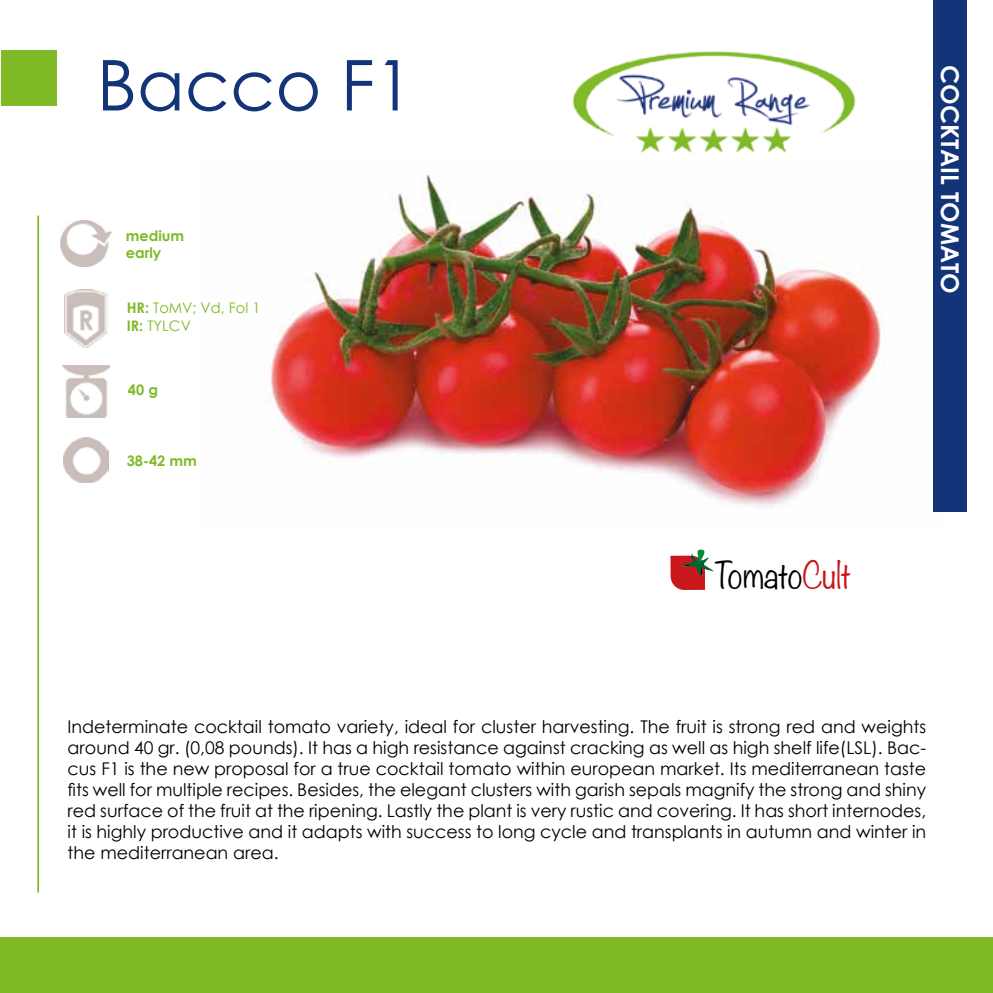
<style>
.page{position:relative;width:993px;height:993px;background:#fff}
.page>*{position:absolute;margin:0;border:0;box-sizing:border-box;transform-origin:0 0}
.t1{font:70px "Century Gothic";color:#133478}
.t2{font:300 32.73px "Noteworthy";letter-spacing:-.01em;color:#000}
.t3{font:700 24.5px "Century Gothic";color:#fff}
.t4{font:17.5px/21px "Century Gothic";color:#000;text-align:justify}
.t5{font:14.53px/17.5px "Century Gothic";color:#80ba27}
.t6{font:700 14.53px/17.5px "Century Gothic";color:#80ba27}
.s1{font-weight:700}
.s2{color:#ca181a}
</style>
<div class="page">
<img style="left:269px;top:174px;width:674px;height:338px">
<hr style="left:37px;top:215px;width:2px;height:677px;background:#80ba27">
<div style="left:932px;top:0;width:34px;height:511px;background:#133478"></div>
<div style="left:1px;top:50px;width:55px;height:55px;background:#80ba27"></div>
<div style="left:1px;top:937px;width:991px;height:55px;background:#80ba27"></div>
<svg style="left:670px;top:549px;width:44px;height:40px"></svg>
<img style="left:61px;top:220px;width:50px;height:46px">
<img style="left:65px;top:290px;width:43px;height:57px">
<img style="left:63px;top:365px;width:47px;height:52px">
<img style="left:64px;top:437px;width:45px;height:45px">
<img style="left:572px;top:51px;width:284px;height:102px">
<h1 class="t1" style="left:97px;top:36px;width:318px">Bacco F1</h1>
<p class="t6" style="left:126px;top:226px;width:60px">medium early</p>
<p class="t5" style="left:127px;top:299px;width:135px"><span class="s1">HR:</span> ToMV; Vd, Fol 1<br><span class="s1">IR:</span> TYLCV</p>
<p class="t6" style="left:128px;top:381px;width:31px">40 g</p>
<p class="t6" style="left:127px;top:451px;width:72px">38-42 mm</p>
<h3 class="t3" style="left:965px;top:65px;width:230px;rotate:90deg">COCKTAIL TOMATO</h3>
<h2 class="t2" style="left:714px;top:546px;width:138px">Tomato<span class="s2">Cult</span></h2>
<p class="t4" style="left:68px;top:715px;width:859px">Indeterminate cocktail tomato variety, ideal for cluster harvesting. The fruit is strong red and weights around 40 gr. (0,08 pounds). It has a high resistance against cracking as well as high shelf life(LSL). Bac&shy;cus F1 is the new proposal for a true cocktail tomato within european market. Its mediterranean taste fits well for multiple recipes. Besides, the elegant clusters with garish sepals magnify the strong and shiny red surface of the fruit at the ripening. Lastly the plant is very rustic and covering. It has short internodes, it is highly productive and it adapts with success to long cycle and transplants in autumn and winter in the mediterranean area.</p>
</div>
